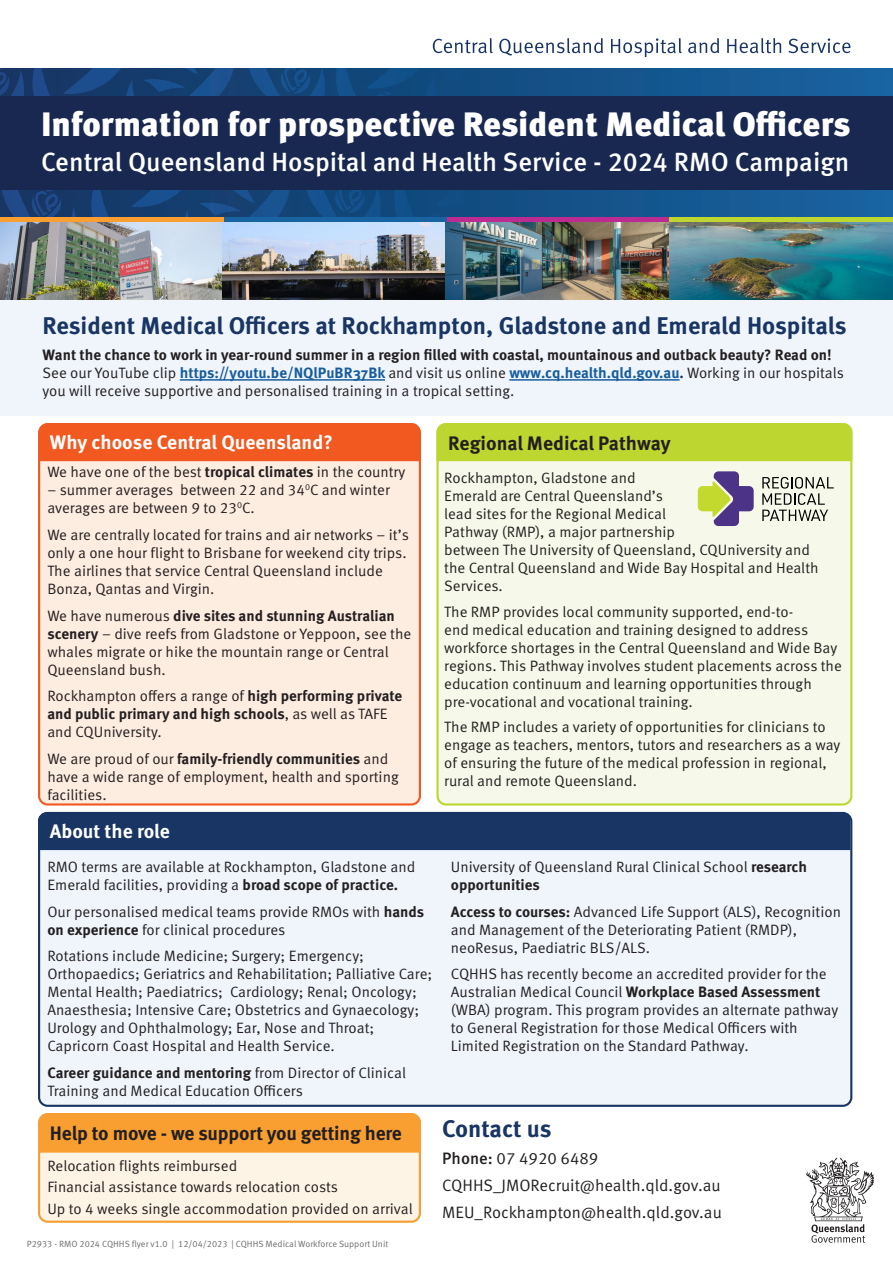
<style>
.page{position:relative;width:893px;height:1263px;background:#fff}
.page>*{position:absolute;margin:0;border:0;box-sizing:border-box;transform-origin:0 0}
.t1{font:900 33.75px "Meta OT";color:#fff}
.t2{font:500 26.25px "Meta OT";color:#fff}
.Heading{font:700 24.15px "Meta OT";color:#183563}
.Heading-2{font:700 24px "Meta OT";color:#183563}
.t3{font:700 19.5px "Meta OT";letter-spacing:-.01em;color:#231f20}
.t4{font:700 19.5px "Meta OT";color:#fff}
.Heading-3{font:16.5px/27px "Meta OT Norm";color:#231f20}
.text_box{font:15px/18px "Meta OT Norm";color:#231f20}
.meta_12{font:9px "Meta OT Norm";color:#6c6d70}
.s1{font-family:"Meta OT";font-weight:700}
.s2{font-family:"Meta OT";font-weight:700;color:#175d9e}
.s3{font-family:"Meta OT";font-weight:700;color:#183563}
.s4{font-family:"Meta OT";font-weight:500}
</style>
<div class="page">
<img style="left:0;top:222px;width:893px;height:78px">
<div style="left:0;top:300px;width:893px;height:116px;background:#eff5fb"></div>
<svg style="left:806px;top:1157px;width:68px;height:86px"></svg>
<hr style="left:180px;top:379px;width:205px;height:2px;background:#175d9e">
<hr style="left:509px;top:379px;width:170px;height:2px;background:#175d9e">
<div style="left:39px;top:424px;width:381px;height:380px;background:#fdece0;border-radius:9px"></div>
<div style="left:38px;top:423px;width:383px;height:382px;border:2px solid #f15921;border-radius:9px"></div>
<div style="left:40px;top:423px;width:380px;height:38px;background:#f15921"></div>
<div style="left:39px;top:1114px;width:381px;height:108px;background:#fef4e6;border-radius:9px"></div>
<div style="left:38px;top:1113px;width:383px;height:110px;border:2px solid #f69e32;border-radius:9px"></div>
<div style="left:39px;top:1115px;width:382px;height:37px;background:#f99f32"></div>
<svg style="left:528px;top:68px;width:365px;height:149px;background:#165993"></svg>
<svg style="left:0;top:68px;width:528px;height:149px;background:#14467b"></svg>
<svg style="left:433px;top:38px;width:60px;height:15px"></svg>
<svg style="left:499px;top:38px;width:104px;height:17px"></svg>
<svg style="left:611px;top:38px;width:71px;height:19px"></svg>
<svg style="left:688px;top:38px;width:31px;height:15px"></svg>
<svg style="left:727px;top:38px;width:54px;height:15px"></svg>
<svg style="left:788px;top:38px;width:62px;height:15px"></svg>
<div style="left:0;top:217px;width:224px;height:5px;background:#f99f32"></div>
<div style="left:224px;top:217px;width:223px;height:5px;background:#1864a2"></div>
<div style="left:447px;top:217px;width:224px;height:5px;background:#bc2b92"></div>
<div style="left:669px;top:217px;width:224px;height:5px;background:#bed630"></div>
<div style="left:0;top:96px;width:893px;height:94px;background:#182850"></div>
<div style="left:39px;top:813px;width:812px;height:293px;background:#eff5fb;border-radius:9px"></div>
<div style="left:38px;top:812px;width:812px;height:38px;background:#183563"></div>
<div style="left:437px;top:424px;width:414px;height:380px;background:#f6f9e9;border-radius:9px"></div>
<div style="left:436px;top:423px;width:416px;height:382px;border:2px solid #bed630;border-radius:9px"></div>
<div style="left:436px;top:423px;width:416px;height:38px;background:#bed630"></div>
<svg style="left:698px;top:471px;width:56px;height:55px"></svg>
<svg style="left:762px;top:477px;width:72px;height:44px"></svg>
<p class="t1" style="left:41px;top:103px;width:811px">Information for prospective Resident Medical Officers</p>
<p class="t2" style="left:41px;top:146px;width:810px">Central Queensland Hospital and Health Service - 2024 RMO Campaign</p>
<p class="Heading" style="left:43px;top:310px;width:806px">Resident Medical Officers at Rockhampton, Gladstone and Emerald Hospitals</p>
<p class="text_box" style="left:43px;top:346px;width:803px"><span class="s1">Want the chance to work in year-round summer in a region filled with coastal, mountainous and outback beauty? Read on!<br></span>See our YouTube clip <span class="s2">https://youtu.be/NQlPuBR37Bk</span> and visit us online <span class="s2">www.cq.health.qld.gov.au</span><span class="s3">.</span> Working in our hospitals you will receive supportive and personalised training in a tropical setting.</p>
<p class="t4" style="left:50px;top:430px;width:284px">Why choose Central Queensland?</p>
<p class="text_box" style="left:47px;top:463px;width:360px">We have one of the best <span class="s1">tropical climates</span> in the country</p>
<p class="text_box" style="left:47px;top:481px;width:344px">– summer averages between 22 and 34<sup>0</sup>C and winter averages are between 9 to 23<sup>0</sup>C.</p>
<p class="text_box" style="left:47px;top:526px;width:363px">We are centrally located for trains and air networks – it’s only a one hour flight to Brisbane for weekend city trips.<br>The airlines that service Central Queensland include Bonza, Qantas and Virgin.</p>
<p class="text_box" style="left:47px;top:606px;width:366px">We have numerous <span class="s1">dive sites and stunning Australian scenery</span> – dive reefs from Gladstone or Yeppoon, see the whales migrate or hike the mountain range or Central Queensland bush.</p>
<p class="text_box" style="left:47px;top:687px;width:356px">Rockhampton offers a range of <span class="s1">high performing private and public primary and high schools</span>, as well as TAFE and CQUniversity.</p>
<p class="text_box" style="left:47px;top:749px;width:353px">We are proud of our <span class="s1">family-friendly communities</span> and have a wide range of employment, health and sporting facilities.</p>
<p class="t3" style="left:448px;top:431px;width:224px">Regional Medical Pathway</p>
<p class="text_box" style="left:444px;top:469px;width:376px">Rockhampton, Gladstone and<br>Emerald are Central Queensland’s<br>lead sites for the Regional Medical<br>Pathway (RMP), a major partnership<br>between The University of Queensland, CQUniversity and the Central Queensland and Wide Bay Hospital and Health Services.</p>
<p class="text_box" style="left:444px;top:603px;width:399px">The RMP provides local community supported, end-to-<br>end medical education and training designed to address workforce shortages in the Central Queensland and Wide Bay regions. This Pathway involves student placements across the education continuum and learning opportunities through pre-vocational and vocational training.</p>
<p class="text_box" style="left:444px;top:718px;width:398px">The RMP includes a variety of opportunities for clinicians to engage as teachers, mentors, tutors and researchers as a way of ensuring the future of the medical profession in regional, rural and remote Queensland.</p>
<p class="t4" style="left:50px;top:819px;width:122px">About the role</p>
<p class="text_box" style="left:47px;top:858px;width:369px">RMO terms are available at Rockhampton, Gladstone and<br>Emerald facilities, providing a <span class="s1">broad scope of practice.</span></p>
<p class="text_box" style="left:47px;top:903px;width:378px">Our personalised medical teams provide RMOs with <span class="s1">hands on experience</span> for clinical procedures</p>
<p class="text_box" style="left:47px;top:947px;width:386px">Rotations include Medicine; Surgery; Emergency; Orthopaedics; Geriatrics and Rehabilitation; Palliative Care; Mental Health; Paediatrics; Cardiology; Renal; Oncology; Anaesthesia; Intensive Care; Obstetrics and Gynaecology; Urology and Ophthalmology; Ear, Nose and Throat; Capricorn Coast Hospital and Health Service.</p>
<p class="text_box" style="left:47px;top:1064px;width:360px"><span class="s1">Career guidance and mentoring</span> from Director of Clinical<br>Training and Medical Education Officers</p>
<p class="t3" style="left:50px;top:1121px;width:353px">Help to move - we support you getting here</p>
<p class="text_box" style="left:47px;top:1157px;width:191px">Relocation flights reimbursed</p>
<p class="text_box" style="left:47px;top:1178px;width:292px">Financial assistance towards relocation costs</p>
<p class="text_box" style="left:47px;top:1199px;width:367px">Up to 4 weeks single accommodation provided on arrival</p>
<p class="meta_12" style="left:27px;top:1238px;width:363px">P2933 - RMO 2024 CQHHS flyer v1.0 | 12/04/2023 | CQHHS Medical Workforce Support Unit</p>
<p class="text_box" style="left:451px;top:858px;width:358px">University of Queensland Rural Clinical School <span class="s1">research opportunities</span></p>
<p class="text_box" style="left:451px;top:903px;width:392px"><span class="s1">Access to courses:</span> Advanced Life Support (ALS), Recognition and Management of the Deteriorating Patient (RMDP), neoResus, Paediatric BLS/ALS.</p>
<p class="text_box" style="left:451px;top:965px;width:389px">CQHHS has recently become an accredited provider for the Australian Medical Council <span class="s1">Workplace Based Assessment </span>(WBA) program. This program provides an alternate pathway to General Registration for those Medical Officers with Limited Registration on the Standard Pathway.</p>
<p class="Heading-2" style="left:442px;top:1113px;width:111px">Contact us</p>
<p class="Heading-3" style="left:442px;top:1144px;width:280px"><span class="s4">Phone:</span> 07 4920 6489<br>CQHHS_JMORecruit@health.qld.gov.au</p>
<p class="Heading-3" style="left:442px;top:1198px;width:281px">MEU_Rockhampton@health.qld.gov.au</p>
</div>
